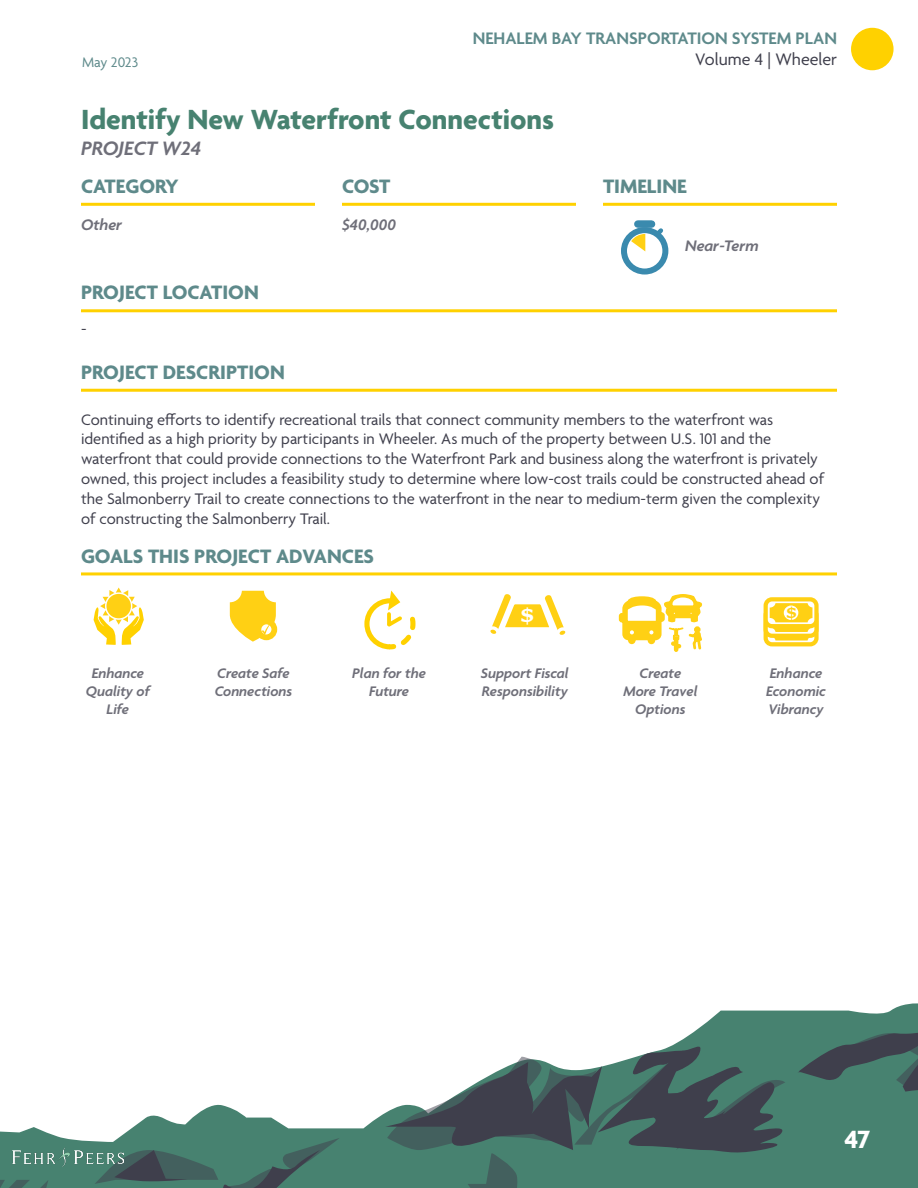
<style>
.page{position:relative;width:918px;height:1188px;background:#fff}
.page>*{position:absolute;margin:0;border:0;box-sizing:border-box;transform-origin:0 0}
.Header_3{font:700 30px "Agenda";color:#478270}
.t1{font:700 27px "Agenda";color:#fff}
.t2{font:700 24px "Sitka Text";color:#fff}
.t3{font:700 21px "Agenda";color:#5e8a8b}
.Header_3-2{font:italic 600 21px "Agenda";color:#6f6f79}
.t4{font:700 18.6px "Sitka Text";color:#ffd014}
.t5{font:600 18px "Agenda";color:#5e8a8b}
.t6{font:18px "Agenda";color:#3f3f4c}
.Body_Text{font:16.5px/19.8px "Agenda";color:#3f3f4c}
.Header_3-3{font:italic 600 16.5px "Agenda";color:#6f6f79}
.Header_3-4{font:italic 600 15px/18px "Agenda";color:#6f6f79}
.t7{font:15px "Agenda";color:#5e8a8b}
</style>
<div class="page">
<div style="left:851px;top:28px;width:43px;height:42px;background:#ffd100;border-radius:50%"></div>
<hr style="left:81px;top:389px;width:756px;height:3px;background:#ffd100">
<hr style="left:81px;top:203px;width:234px;height:3px;background:#ffd100">
<hr style="left:342px;top:203px;width:234px;height:3px;background:#ffd100">
<hr style="left:603px;top:203px;width:234px;height:3px;background:#ffd100">
<hr style="left:81px;top:572px;width:756px;height:3px;background:#ffd100">
<hr style="left:81px;top:309px;width:756px;height:3px;background:#ffd100">
<div style="left:621px;top:227px;width:47px;height:48px;border:6px solid #3a8aae;border-radius:50%"></div>
<div style="left:638px;top:220px;width:14px;height:8px;background:#3a8aae"></div>
<svg style="left:652px;top:224px;width:14px;height:16px"></svg>
<svg style="left:631px;top:234px;width:14px;height:17px"></svg>
<div style="left:256px;top:619px;width:21px;height:21px;border:6px solid #ffd014;border-radius:50%"></div>
<svg style="left:230px;top:591px;width:46px;height:51px"></svg>
<svg style="left:484px;top:572px;width:88px;height:63px"></svg>
<svg style="left:618px;top:594px;width:85px;height:58px"></svg>
<div style="left:764px;top:615px;width:55px;height:31px;border:4px solid #ffd014;border-radius:6px"></div>
<div style="left:764px;top:607px;width:55px;height:31px;border:4px solid #ffd014;border-radius:6px"></div>
<svg style="left:766px;top:599px;width:50px;height:27px"></svg>
<div style="left:764px;top:597px;width:55px;height:31px;border:4px solid #ffd014;border-radius:6px"></div>
<svg style="left:770px;top:603px;width:42px;height:38px"></svg>
<div style="left:784px;top:606px;width:14px;height:14px;background:#fff;border-radius:50%"></div>
<svg style="left:94px;top:588px;width:50px;height:57px"></svg>
<svg style="left:364px;top:591px;width:52px;height:59px"></svg>
<svg style="left:682px;top:1003px;width:236px;height:185px;fill:#478270"></svg>
<svg style="left:797px;top:1016px;width:121px;height:78px"></svg>
<svg style="left:0;top:1040px;width:791px;height:148px"></svg>
<div style="left:837px;top:1120px;width:41px;height:68px;background:#478270"></div>
<img style="left:13px;top:1147px;width:110px;height:19px">
<p class="t5" style="left:473px;top:28px;width:366px">NEHALEM BAY TRANSPORTATION SYSTEM PLAN</p>
<p class="t7" style="left:82px;top:54px;width:58px">May 2023</p>
<p class="t6" style="left:695px;top:50px;width:143px">Volume 4 | Wheeler</p>
<p class="Header_3" style="left:81px;top:104px;width:475px">Identify New Waterfront Connections</p>
<p class="Header_3-2" style="left:81px;top:137px;width:122px">PROJECT W24</p>
<p class="t3" style="left:81px;top:175px;width:99px">CATEGORY</p>
<p class="t3" style="left:342px;top:175px;width:50px">COST</p>
<p class="t3" style="left:603px;top:175px;width:85px">TIMELINE</p>
<p class="Header_3-3" style="left:81px;top:216px;width:43px">Other</p>
<p class="t3" style="left:81px;top:281px;width:179px">PROJECT LOCATION</p>
<p class="Body_Text" style="left:81px;top:319px;width:7px">-</p>
<p class="t3" style="left:81px;top:361px;width:205px">PROJECT DESCRIPTION</p>
<p class="Header_3-3" style="left:342px;top:216px;width:55px">$40,000</p>
<p class="Header_3-3" style="left:685px;top:237px;width:75px">Near-Term</p>
<p class="Body_Text" style="left:81px;top:410px;width:745px">Continuing efforts to identify recreational trails that connect community members to the waterfront was identified as a high priority by participants in Wheeler. As much of the property between U.S. 101 and the waterfront that could provide connections to the Waterfront Park and business along the waterfront is privately owned, this project includes a feasibility study to determine where low-cost trails could be constructed ahead of the Salmonberry Trail to create connections to the waterfront in the near to medium-term given the complexity of constructing the Salmonberry Trail.</p>
<p class="t3" style="left:81px;top:545px;width:294px">GOALS THIS PROJECT ADVANCES</p>
<p class="t2" style="left:520px;top:595px;width:17px">$</p>
<p class="t4" style="left:785px;top:597px;width:14px">$</p>
<p class="Header_3-4" style="left:86px;top:665px;width:66px;text-align:center">Enhance<br>Quality of<br>Life</p>
<p class="Header_3-4" style="left:481px;top:665px;width:89px">Support Fiscal<br>Responsibility</p>
<p class="Header_3-4" style="left:215px;top:665px;width:79px">Create Safe<br>Connections</p>
<p class="Header_3-4" style="left:352px;top:665px;width:75px;text-align:center">Plan for the<br>Future</p>
<p class="Header_3-4" style="left:623px;top:665px;width:76px;text-align:center">Create<br>More Travel<br>Options</p>
<p class="Header_3-4" style="left:766px;top:665px;width:61px">Enhance<br>Economic<br>Vibrancy</p>
<h2 class="t1" style="left:845px;top:1125px;width:27px">47</h2>
</div>
